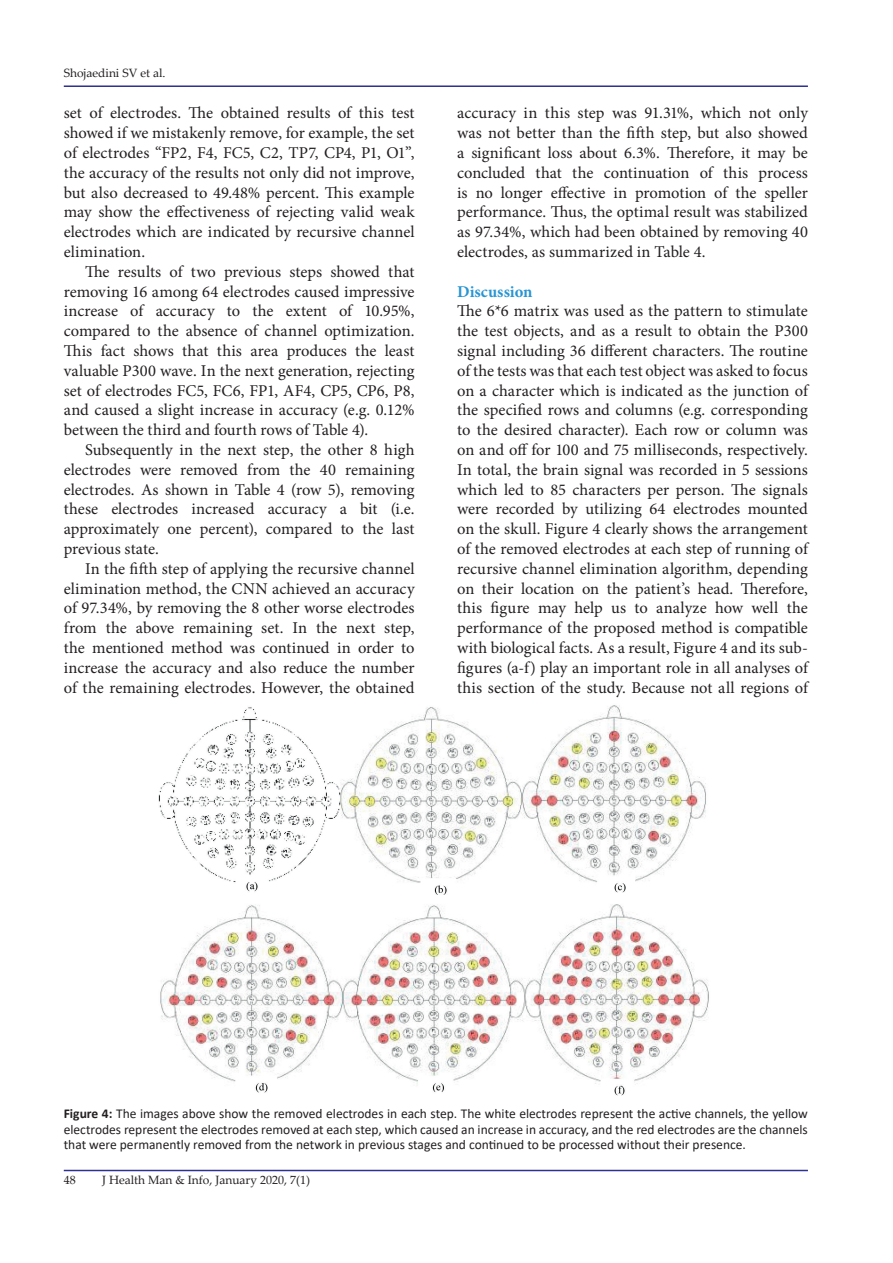
<style>
.page{position:relative;width:893px;height:1263px;background:#fff}
.page>*{position:absolute;margin:0;border:0;box-sizing:border-box;transform-origin:0 0}
.t1{font:16.5px/19.8px "Minion Pro";color:#231f20;text-align:justify}
.t2{font:700 16.5px "Minion Pro";letter-spacing:.005em;color:#2895d3}
.t3{font:13.5px/15.5px "Calibri";color:#231f20;text-align:justify}
.t4{font:12px "Palatino Linotype";color:#231f20}
.s1{font-weight:700}
</style>
<div class="page">
<hr style="left:64px;top:1170px;width:744px;height:1px;background:#2e3092">
<hr style="left:64px;top:85px;width:744px;height:2px;background:#2e3092">
<img style="left:158px;top:705px;width:551px;height:391px">
<p class="t4" style="left:64px;top:64px;width:103px">Shojaedini SV et al.</p>
<p class="t1" style="left:64px;top:103px;width:352px">set of electrodes. The obtained results of this test showed if we mistakenly remove, for example, the set of electrodes “FP2, F4, FC5, C2, TP7, CP4, P1, O1”, the accuracy of the results not only did not improve, but also decreased to 49.48% percent. This example may show the effectiveness of rejecting valid weak electrodes which are indicated by recursive channel elimination.</p>
<p class="t1" style="left:64px;top:262px;width:352px;text-indent:21px">The results of two previous steps showed that removing 16 among 64 electrodes caused impressive increase of accuracy to the extent of 10.95%, compared to the absence of channel optimization.<br>This fact shows that this area produces the least valuable P300 wave. In the next generation, rejecting set of electrodes FC5, FC6, FP1, AF4, CP5, CP6, P8, and caused a slight increase in accuracy (e.g. 0.12% between the third and fourth rows of Table 4).</p>
<p class="t1" style="left:64px;top:440px;width:352px;text-indent:21px">Subsequently in the next step, the other 8 high electrodes were removed from the 40 remaining electrodes. As shown in Table 4 (row 5), removing these electrodes increased accuracy a bit (i.e. approximately one percent), compared to the last previous state.</p>
<p class="t1" style="left:64px;top:559px;width:352px;text-indent:21px">In the fifth step of applying the recursive channel elimination method, the CNN achieved an accuracy of 97.34%, by removing the 8 other worse electrodes from the above remaining set. In the next step, the mentioned method was continued in order to increase the accuracy and also reduce the number of the remaining electrodes. However, the obtained</p>
<p class="t1" style="left:457px;top:103px;width:352px">accuracy in this step was 91.31%, which not only was not better than the fifth step, but also showed a significant loss about 6.3%. Therefore, it may be concluded that the continuation of this process is no longer effective in promotion of the speller performance. Thus, the optimal result was stabilized as 97.34%, which had been obtained by removing 40 electrodes, as summarized in Table 4.</p>
<p class="t2" style="left:457px;top:280px;width:77px">Discussion</p>
<p class="t1" style="left:457px;top:301px;width:352px">The 6*6 matrix was used as the pattern to stimulate the test objects, and as a result to obtain the P300 signal including 36 different characters. The routine of the tests was that each test object was asked to focus on a character which is indicated as the junction of the specified rows and columns (e.g. corresponding to the desired character). Each row or column was on and off for 100 and 75 milliseconds, respectively.<br>In total, the brain signal was recorded in 5 sessions which led to 85 characters per person. The signals were recorded by utilizing 64 electrodes mounted on the skull. Figure 4 clearly shows the arrangement of the removed electrodes at each step of running of recursive channel elimination algorithm, depending on their location on the patient’s head. Therefore, this figure may help us to analyze how well the performance of the proposed method is compatible with biological facts. As a result, Figure 4 and its sub&shy;figures (a-f) play an important role in all analyses of this section of the study. Because not all regions of</p>
<p class="t3" style="left:64px;top:1106px;width:746px"><span class="s1">Figure 4:</span> The images above show the removed electrodes in each step. The white electrodes represent the active channels, the yellow electrodes represent the electrodes removed at each step, which caused an increase in accuracy, and the red electrodes are the channels that were permanently removed from the network in previous stages and continued to be processed without their presence.</p>
<p class="t4" style="left:64px;top:1172px;width:13px">48</p>
<p class="t4" style="left:102px;top:1171px;width:209px">J Health Man &amp; Info, January 2020, 7(1)</p>
</div>
